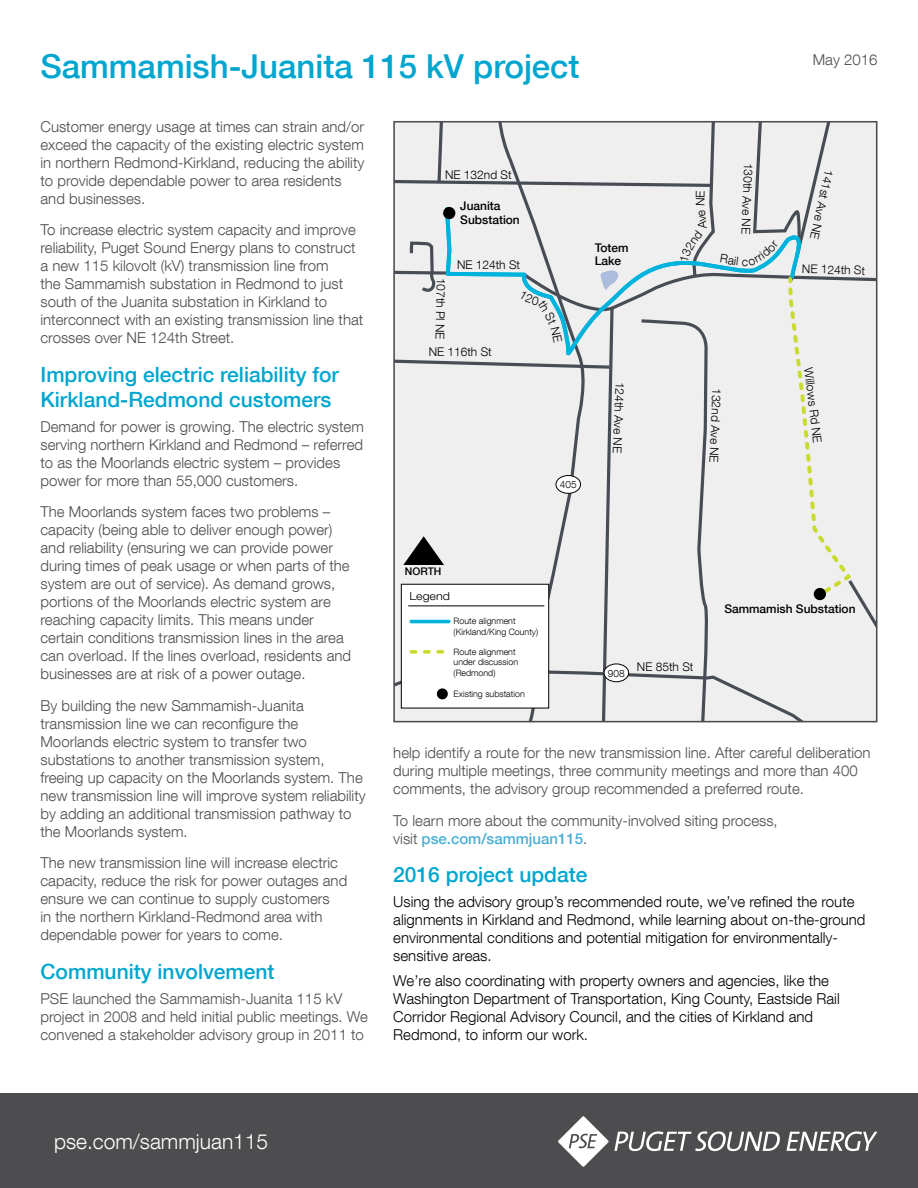
<style>
.page{position:relative;width:918px;height:1188px;background:#fff}
.page>*{position:absolute;margin:0;border:0;box-sizing:border-box;transform-origin:0 0}
.t1{font:500 33px "Helvetica Neue LT Com";color:#00a6cf}
.t2{font:500 21px/25.2px "Helvetica Neue LT Com";color:#00a6cf}
.t3{font:300 21px "Helvetica Neue LT Com";color:#fff}
.t4{font:300 15px/18px "Helvetica Neue LT Com";color:#4d4d4f}
.t5{font:300 15px/18px "Helvetica Neue LT Com";color:#000}
.t6{font:300 13.35px/16px "Helvetica Neue LT Com";color:#000}
.t7{font:300 12px "Helvetica Neue LT Com";color:#000}
.t8{font:500 12px/13.5px "Helvetica Neue LT Com";color:#000}
.t9{font:300 10.95px "Helvetica Neue LT Com";color:#000;scale:1.14 1}
.t10{font:500 10.5px "Helvetica Neue LT Com";color:#000}
.t11{font:300 10.05px "Helvetica Neue LT Com";color:#000}
.t12{font:300 8.85px/10.6px "Helvetica Neue LT Com";color:#000}
.s1{font-weight:500;color:#4bb0d5}
</style>
<div class="page">
<div style="left:0;top:1094px;width:918px;height:94px;background:#4d4d4f"></div>
<svg style="left:786px;top:1131px;width:92px;height:20px"></svg>
<svg style="left:558px;top:1116px;width:222px;height:51px"></svg>
<svg style="left:394px;top:122px;width:483px;height:600px"></svg>
<h1 class="t1" style="left:40px;top:46px;width:541px">Sammamish-Juanita 115 kV project</h1>
<p class="t4" style="left:40px;top:117px;width:325px">Customer energy usage at times can strain and/or exceed the capacity of the existing electric system in northern Redmond-Kirkland, reducing the ability to provide dependable power to area residents and businesses.</p>
<p class="t4" style="left:40px;top:221px;width:324px">To increase electric system capacity and improve reliability, Puget Sound Energy plans to construct a new 115 kilovolt (kV) transmission line from<br>the Sammamish substation in Redmond to just south of the Juanita substation in Kirkland to interconnect with an existing transmission line that crosses over NE 124th Street.</p>
<h2 class="t2" style="left:40px;top:362px;width:300px">Improving electric reliability for<br>Kirkland-Redmond customers</h2>
<p class="t4" style="left:40px;top:417px;width:325px">Demand for power is growing. The electric system serving northern Kirkland and Redmond – referred to as the Moorlands electric system – provides power for more than 55,000 customers.</p>
<p class="t4" style="left:40px;top:503px;width:312px">The Moorlands system faces two problems – capacity (being able to deliver enough power) and reliability (ensuring we can provide power during times of peak usage or when parts of the system are out of service). As demand grows, portions of the Moorlands electric system are reaching capacity limits. This means under certain conditions transmission lines in the area can overload. If the lines overload, residents and businesses are at risk of a power outage.</p>
<p class="t4" style="left:40px;top:696px;width:327px">By building the new Sammamish-Juanita transmission line we can reconfigure the Moorlands electric system to transfer two substations to another transmission system, freeing up capacity on the Moorlands system. The new transmission line will improve system reliability by adding an additional transmission pathway to the Moorlands system.</p>
<p class="t4" style="left:40px;top:854px;width:308px">The new transmission line will increase electric capacity, reduce the risk for power outages and ensure we can continue to supply customers<br>in the northern Kirkland-Redmond area with dependable power for years to come.</p>
<h2 class="t2" style="left:40px;top:959px;width:236px">Community involvement</h2>
<p class="t4" style="left:40px;top:989px;width:329px">PSE launched the Sammamish-Juanita 115 kV project in 2008 and held initial public meetings. We convened a stakeholder advisory group in 2011 to</p>
<p class="t4" style="left:813px;top:50px;width:66px">May 2016</p>
<p class="t7" style="left:756px;top:163px;width:73px;rotate:92deg">130th Ave NE</p>
<p class="t7" style="left:445px;top:167px;width:68px">NE 132nd St</p>
<p class="t7" style="left:836px;top:172px;width:72px;rotate:102deg">141st Ave NE</p>
<p class="t8" style="left:460px;top:199px;width:61px">Juanita<br>Substation</p>
<p class="t8" style="left:595px;top:241px;width:35px">Totem<br>Lake</p>
<p class="t7" style="left:457px;top:258px;width:65px">NE 124th St</p>
<p class="t7" style="left:802px;top:261px;width:65px;rotate:2deg">NE 124th St</p>
<p class="t7" style="left:448px;top:278px;width:63px;rotate:91deg">107th Pl NE</p>
<p class="t7" style="left:429px;top:345px;width:65px">NE 116th St</p>
<p class="t7" style="left:816px;top:366px;width:78px;rotate:83deg">Willows Rd NE</p>
<p class="t7" style="left:627px;top:382px;width:73px;rotate:92deg">124th Ave NE</p>
<p class="t7" style="left:724px;top:389px;width:76px;rotate:92deg">132nd Ave NE</p>
<p class="t11" style="left:560px;top:479px;width:18px">405</p>
<p class="t10" style="left:405px;top:565px;width:38px">NORTH</p>
<p class="t9" style="left:409px;top:590px;width:37px">Legend</p>
<p class="t8" style="left:724px;top:601px;width:133px">Sammamish Substation</p>
<p class="t12" style="left:454px;top:616px;width:86px">Route alignment (Kirkland/King County)</p>
<p class="t12" style="left:454px;top:646px;width:66px">Route alignment under discussion (Redmond)</p>
<p class="t7" style="left:637px;top:659px;width:58px">NE 85th St</p>
<p class="t11" style="left:608px;top:667px;width:18px">908</p>
<p class="t12" style="left:454px;top:688px;width:73px">Existing substation</p>
<p class="t6" style="left:395px;top:741px;width:284px">Kirkland/Redmond electric system improvements<br>Sammamish-Juanita 115 kV transmission line</p>
<p class="t4" style="left:393px;top:743px;width:479px">help identify a route for the new transmission line. After careful deliberation during multiple meetings, three community meetings and more than 400 comments, the advisory group recommended a preferred route.</p>
<p class="t4" style="left:393px;top:811px;width:386px">To learn more about the community-involved siting process, visit <span class="s1">pse.com/sammjuan115</span>.</p>
<h2 class="t2" style="left:393px;top:862px;width:196px">2016 project update</h2>
<p class="t5" style="left:393px;top:892px;width:474px">Using the advisory group’s recommended route, we’ve refined the route alignments in Kirkland and Redmond, while learning about on-the-ground environmental conditions and potential mitigation for environmentally&shy;sensitive areas.</p>
<p class="t5" style="left:393px;top:971px;width:448px">We’re also coordinating with property owners and agencies, like the Washington Department of Transportation, King County, Eastside Rail Corridor Regional Advisory Council, and the cities of Kirkland and Redmond, to inform our work.</p>
<h2 class="t3" style="left:54px;top:1129px;width:216px">pse.com/sammjuan115</h2>
</div>
